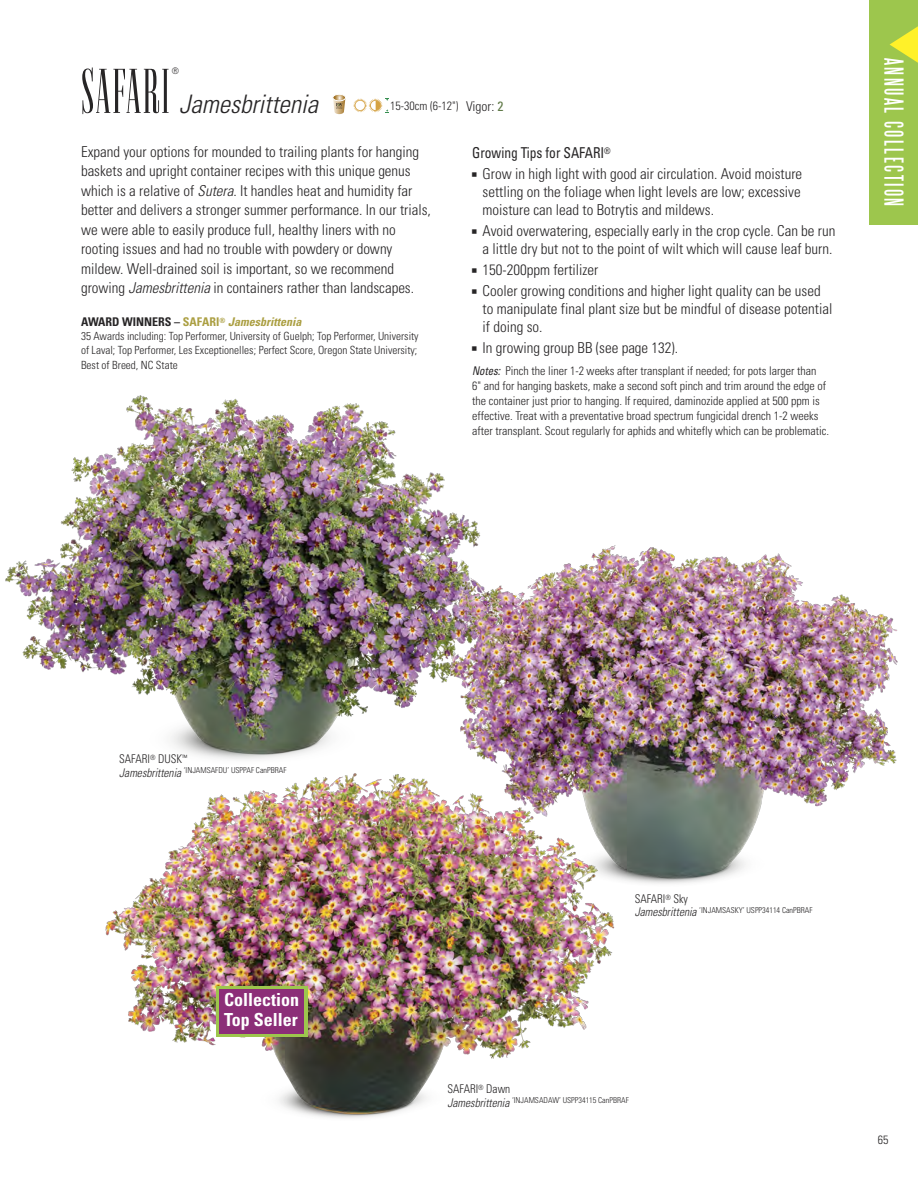
<style>
.page{position:relative;width:918px;height:1188px;background:#fff}
.page>*{position:absolute;margin:0;border:0;box-sizing:border-box;transform-origin:0 0}
.t1{font:63px "Flenja";letter-spacing:.025em;color:#272526}
.t2{font:italic 300 condensed 25.5px "Univers";color:#272526}
.t3{font:24px "Steelfish";letter-spacing:.1em;color:#fff}
.t4{font:700 condensed 18px "Univers";color:#fff}
.t5{font:300 condensed 15px/18px "Univers";color:#272526}
.t6{font:condensed 15px "Univers";color:#272526;scale:.9 1}
.t7{font:300 condensed 13.5px "Univers";color:#272526}
.t8{font:300 condensed 12px "Univers";color:#272526}
.t9{font:italic 700 condensed 12px "Univers";color:#ab9f42}
.t10{font:300 condensed 12px "Univers";color:#272526;scale:.95 1}
.t11{font:300 condensed 11.25px "Univers";color:#272526}
.t12{font:300 condensed 9px "Univers";color:#272526}
.t13{font:300 condensed 8.1px "Univers";color:#272526}
.s1{font-weight:400;color:#5f7946}
.s2{font-style:italic}
.s3{font-weight:400;font-style:italic}
.s4{font-style:normal;color:#272526}
.s5{font-style:normal}
.s6{font-style:italic;font-size:12px}
</style>
<div class="page">
<img style="left:5px;top:395px;width:476px;height:364px">
<div style="left:870px;top:0;width:48px;height:224px;background:#9dc64d"></div>
<svg style="left:890px;top:26px;width:28px;height:37px"></svg>
<img style="left:445px;top:543px;width:453px;height:341px">
<img style="left:105px;top:768px;width:514px;height:350px">
<svg style="left:353px;top:98px;width:36px;height:15px"></svg>
<svg style="left:333px;top:94px;width:13px;height:20px"></svg>
<div style="left:216px;top:986px;width:91px;height:51px;background:#9dc64d"></div>
<div style="left:220px;top:989px;width:84px;height:45px;background:#8c2e78"></div>
<p class="t12" style="left:172px;top:67px;width:9px">®</p>
<p class="t1" style="left:81px;top:54px;width:90px">SAFARI</p>
<p class="t2" style="left:179px;top:95px;width:145px">Jamesbrittenia</p>
<p class="t8" style="left:390px;top:101px;width:70px">15-30cm (6-12")</p>
<p class="t7" style="left:466px;top:102px;width:39px">Vigor: <span class="s1">2</span></p>
<p class="t5" style="left:81px;top:144px;width:340px">Expand your options for mounded to trailing plants for hanging</p>
<p class="t5" style="left:81px;top:163px;width:331px">baskets and upright container recipes with this unique genus</p>
<p class="t5" style="left:81px;top:183px;width:333px">which is a relative of <span class="s2">Sutera</span>. It handles heat and humidity far</p>
<p class="t5" style="left:81px;top:202px;width:351px">better and delivers a stronger summer performance. In our trials,</p>
<p class="t5" style="left:81px;top:222px;width:316px">we were able to easily produce full, healthy liners with no</p>
<p class="t5" style="left:81px;top:241px;width:313px">rooting issues and had no trouble with powdery or downy</p>
<p class="t5" style="left:81px;top:261px;width:315px">mildew. Well-drained soil is important, so we recommend</p>
<p class="t5" style="left:81px;top:280px;width:335px">growing <span class="s2">Jamesbrittenia</span> in containers rather than landscapes.</p>
<p class="t6" style="left:472px;top:147px;width:156px">Growing Tips for SAFARI<sup>®</sup></p>
<p class="t5" style="left:472px;top:166px;width:332px">■ Grow in high light with good air circulation. Avoid moisture</p>
<p class="t5" style="left:483px;top:184px;width:320px">settling on the foliage when light levels are low; excessive</p>
<p class="t5" style="left:483px;top:202px;width:233px">moisture can lead to Botrytis and mildews.</p>
<p class="t5" style="left:472px;top:223px;width:365px">■ Avoid overwatering, especially early in the crop cycle. Can be run</p>
<p class="t5" style="left:483px;top:241px;width:351px">a little dry but not to the point of wilt which will cause leaf burn.</p>
<p class="t5" style="left:472px;top:262px;width:128px">■ 150-200ppm fertilizer</p>
<p class="t5" style="left:472px;top:283px;width:350px">■ Cooler growing conditions and higher light quality can be used</p>
<p class="t5" style="left:483px;top:301px;width:351px">to manipulate final plant size but be mindful of disease potential if doing so.</p>
<p class="t5" style="left:472px;top:340px;width:208px">■ In growing group BB (see page 132).</p>
<p class="t8" style="left:472px;top:367px;width:346px"><span class="s3">Notes:</span> Pinch the liner 1-2 weeks after transplant if needed; for pots larger than</p>
<p class="t8" style="left:472px;top:382px;width:356px">6" and for hanging baskets, make a second soft pinch and trim around the edge of</p>
<p class="t8" style="left:472px;top:397px;width:349px">the container just prior to hanging. If required, daminozide applied at 500 ppm is</p>
<p class="t8" style="left:472px;top:412px;width:348px">effective. Treat with a preventative broad spectrum fungicidal drench 1-2 weeks</p>
<p class="t8" style="left:472px;top:427px;width:359px">after transplant. Scout regularly for aphids and whitefly which can be problematic.</p>
<p class="t9" style="left:81px;top:317px;width:224px"><span class="s4">AWARD WINNERS –</span> <span class="s5">SAFARI</span><sup>®</sup> Jamesbrittenia</p>
<p class="t11" style="left:81px;top:332px;width:339px">35 Awards including: Top Performer, University of Guelph; Top Performer, University</p>
<p class="t11" style="left:81px;top:346px;width:338px">of Laval; Top Performer, Les Exceptionelles; Perfect Score, Oregon State University;</p>
<p class="t11" style="left:81px;top:361px;width:98px">Best of Breed, NC State</p>
<p class="t3" style="left:907px;top:58px;width:150px;rotate:90deg">ANNUAL COLLECTION</p>
<p class="t10" style="left:119px;top:755px;width:73px">SAFARI<sup>®</sup> DUSK<sup>™</sup></p>
<p class="t13" style="left:119px;top:767px;width:169px"><span class="s6">Jamesbrittenia</span> ‘INJAMSAFDU’ USPPAF CanPBRAF</p>
<p class="t4" style="left:224px;top:993px;width:77px">Collection</p>
<p class="t4" style="left:224px;top:1013px;width:75px">Top Seller</p>
<p class="t10" style="left:635px;top:894px;width:58px">SAFARI<sup>®</sup> Sky</p>
<p class="t13" style="left:635px;top:907px;width:179px"><span class="s6">Jamesbrittenia</span> ‘INJAMSASKY’ USPP34114 CanPBRAF</p>
<p class="t10" style="left:447px;top:1084px;width:68px">SAFARI<sup>®</sup> Dawn</p>
<p class="t13" style="left:447px;top:1097px;width:183px"><span class="s6">Jamesbrittenia</span> ‘INJAMSADAW’ USPP34115 CanPBRAF</p>
<p class="t8" style="left:878px;top:1135px;width:12px">65</p>
</div>
